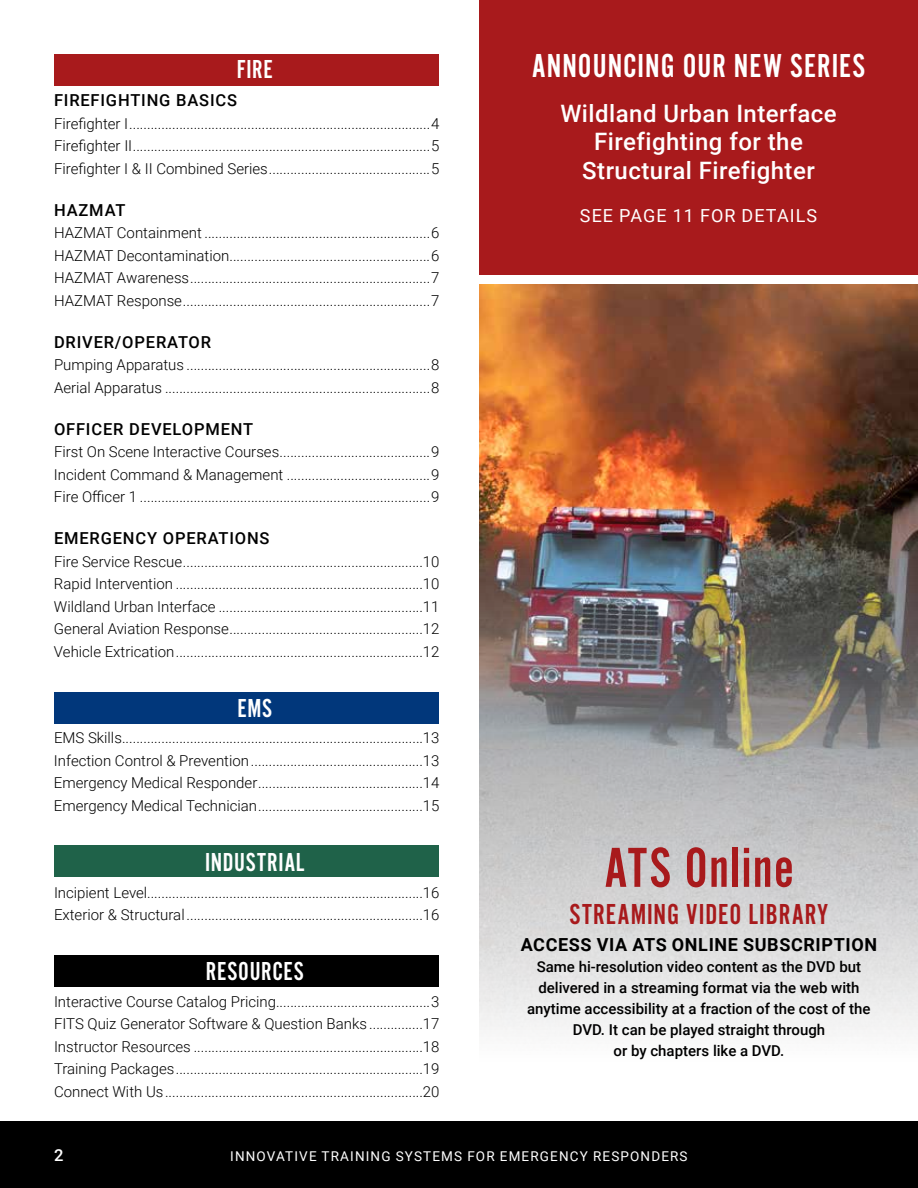
<style>
.page{position:relative;width:918px;height:1188px;background:#fff}
.page>*{position:absolute;margin:0;border:0;box-sizing:border-box;transform-origin:0 0}
.t1{font:58.5px "Alternate Got No 2 D";letter-spacing:.025em;color:#a81a1c}
.t2{font:34.5px "Alternate Got No 2 D";letter-spacing:.03em;color:#fff}
.t3{font:30px "Alternate Got No 2 D";letter-spacing:.03em;color:#a81a1c}
.t4{font:27px "Alternate Got No 2 D";letter-spacing:.025em;color:#fff}
.t5{font:500 24px/28.5px "Roboto";letter-spacing:.02em;color:#fff;text-align:center}
.t6{font:700 18px "Roboto";letter-spacing:.035em;color:#000}
.t7{font:18px "Roboto";letter-spacing:.06em;color:#fff}
.t8{font:500 16.5px "Roboto";letter-spacing:.05em;color:#000}
.t9{font:500 16.5px "Roboto";color:#fff}
.t10{font:300 15px/22.5px "Roboto";color:#000;text-align:justify}
.t11{font:500 15px/21px "Roboto";color:#000;text-align:center}
.t12{font:13.5px "Roboto";letter-spacing:.085em;color:#fff}
</style>
<div class="page">
<img style="left:479px;top:285px;width:439px;height:752px">
<div style="left:479px;top:0;width:439px;height:274px;background:#a81a1c"></div>
<div style="left:0;top:1121px;width:918px;height:67px;background:#000"></div>
<div style="left:54px;top:955px;width:385px;height:32px;background:#000"></div>
<div style="left:54px;top:845px;width:385px;height:32px;background:#1f6249"></div>
<div style="left:54px;top:692px;width:385px;height:31px;background:#01377b"></div>
<div style="left:54px;top:54px;width:385px;height:32px;background:#a81a1c"></div>
<h3 class="t4" style="left:237px;top:55px;width:38px">FIRE</h3>
<p class="t8" style="left:54px;top:89px;width:185px">FIREFIGHTING BASICS</p>
<p class="t10" style="left:54px;top:112px;width:387px">Firefighter I....................................................................................4<br>Firefighter II...................................................................................5<br>Firefighter I &amp; II Combined Series.............................................5</p>
<p class="t8" style="left:54px;top:198px;width:73px">HAZMAT</p>
<p class="t10" style="left:54px;top:221px;width:387px">HAZMAT Containment ...............................................................6<br>HAZMAT Decontamination........................................................6<br>HAZMAT Awareness...................................................................7<br>HAZMAT Response.....................................................................7</p>
<p class="t8" style="left:54px;top:330px;width:159px">DRIVER/OPERATOR</p>
<p class="t10" style="left:54px;top:353px;width:387px">Pumping Apparatus ....................................................................8<br>Aerial Apparatus ..........................................................................8</p>
<p class="t8" style="left:54px;top:417px;width:201px">OFFICER DEVELOPMENT</p>
<p class="t10" style="left:54px;top:440px;width:387px">First On Scene Interactive Courses..........................................9<br>Incident Command &amp; Management ........................................9<br>Fire Officer 1 .................................................................................9</p>
<p class="t8" style="left:54px;top:527px;width:217px">EMERGENCY OPERATIONS</p>
<p class="t10" style="left:54px;top:550px;width:387px">Fire Service Rescue...................................................................10<br>Rapid Intervention .....................................................................10<br>Wildland Urban Interface .........................................................11<br>General Aviation Response......................................................12<br>Vehicle Extrication.....................................................................12</p>
<h3 class="t4" style="left:238px;top:693px;width:36px">EMS</h3>
<p class="t10" style="left:54px;top:726px;width:387px">EMS Skills....................................................................................13<br>Infection Control &amp; Prevention................................................13<br>Emergency Medical Responder..............................................14<br>Emergency Medical Technician..............................................15</p>
<h3 class="t4" style="left:205px;top:848px;width:101px">INDUSTRIAL</h3>
<p class="t10" style="left:54px;top:880px;width:387px">Incipient Level.............................................................................16<br>Exterior &amp; Structural ..................................................................16</p>
<h3 class="t4" style="left:206px;top:957px;width:100px">RESOURCES</h3>
<p class="t10" style="left:54px;top:990px;width:387px">Interactive Course Catalog Pricing...........................................3<br>FITS Quiz Generator Software &amp; Question Banks ...............17<br>Instructor Resources ................................................................18<br>Training Packages.....................................................................19<br>Connect With Us........................................................................20</p>
<h2 class="t2" style="left:532px;top:47px;width:335px">ANNOUNCING OUR NEW SERIES</h2>
<h3 class="t5" style="left:560px;top:98px;width:278px">Wildland Urban Interface<br>Firefighting for the<br>Structural Firefighter</h3>
<p class="t7" style="left:580px;top:203px;width:239px">SEE PAGE 11 FOR DETAILS</p>
<h1 class="t1" style="left:604px;top:837px;width:191px">ATS Online</h1>
<h3 class="t3" style="left:569px;top:898px;width:260px">STREAMING VIDEO LIBRARY</h3>
<p class="t6" style="left:521px;top:932px;width:358px">ACCESS VIA ATS ONLINE SUBSCRIPTION</p>
<p class="t11" style="left:527px;top:956px;width:345px">Same hi-resolution video content as the DVD but delivered in a streaming format via the web with anytime accessibility at a fraction of the cost of the DVD. It can be played straight through<br>or by chapters like a DVD.</p>
<p class="t9" style="left:54px;top:1144px;width:11px">2</p>
<p class="t12" style="left:230px;top:1147px;width:459px">INNOVATIVE TRAINING SYSTEMS FOR EMERGENCY RESPONDERS</p>
</div>
